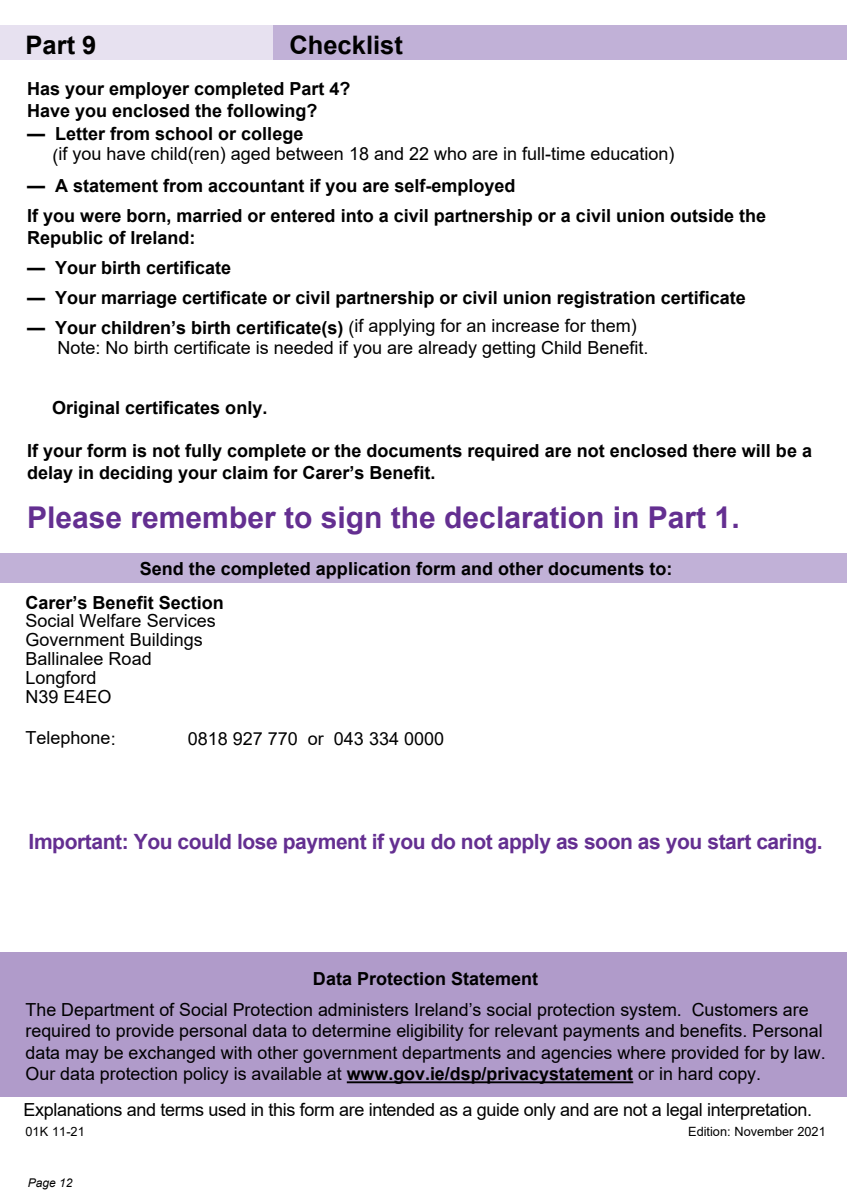
<style>
.page{position:relative;width:847px;height:1195px;background:#fff}
.page>*{position:absolute;margin:0;border:0;box-sizing:border-box;transform-origin:0 0}
.t1{font:700 30px "Arial";color:#642f91}
.t2{font:700 25.5px "Arial";color:#000}
.t3{font:700 21px "Arial";letter-spacing:-.02em;color:#642f91}
.t4{font:18px/19px "Arial";color:#000}
.t5{font:700 18px/21.6px "Arial";color:#000}
.t6{font:18px "Arial";letter-spacing:-.02em;color:#000}
.t7{font:12.75px "Arial";color:#000}
.t8{font:italic 12px "Arial";color:#000}
.s1{font-weight:700}
</style>
<div class="page">
<div style="left:272px;top:26px;width:574px;height:34px;background:#c1b1d7"></div>
<div style="left:0;top:26px;width:272px;height:34px;background:#e7e1f0"></div>
<div style="left:0;top:553px;width:846px;height:30px;background:#c1b1d7"></div>
<div style="left:0;top:952px;width:846px;height:145px;background:#b09bca"></div>
<hr style="left:346px;top:1081px;width:287px;height:2px;background:#000">
<h2 class="t2" style="left:26px;top:36px;width:72px">Part 9</h2>
<h2 class="t2" style="left:289px;top:36px;width:115px">Checklist</h2>
<p class="t5" style="left:27px;top:80px;width:325px">Has your employer completed Part 4?<br>Have you enclosed the following?</p>
<p class="t5" style="left:27px;top:125px;width:278px">— Letter from school or college</p>
<p class="t4" style="left:53px;top:146px;width:623px">(if you have child(ren) aged between 18 and 22 who are in full-time education)</p>
<p class="t5" style="left:27px;top:172px;width:740px;line-height:30px">— A statement from accountant if you are self-employed<br>If you were born, married or entered into a civil partnership or a civil union outside the</p>
<p class="t5" style="left:27px;top:228px;width:170px">Republic of Ireland:</p>
<p class="t5" style="left:27px;top:258px;width:206px">— Your birth certificate</p>
<p class="t5" style="left:27px;top:288px;width:720px">— Your marriage certificate or civil partnership or civil union registration certificate</p>
<p class="t4" style="left:58px;top:319px;width:592px;line-height:20px;text-indent:-31px"><span class="s1">— Your children’s birth certificate(s)</span> (if applying for an increase for them)<br>Note: No birth certificate is needed if you are already getting Child Benefit.</p>
<p class="t5" style="left:52px;top:399px;width:217px">Original certificates only.</p>
<p class="t5" style="left:27px;top:442px;width:786px">If your form is not fully complete or the documents required are not enclosed there will be a delay in deciding your claim for Carer’s Benefit.</p>
<h1 class="t1" style="left:27px;top:506px;width:713px">Please remember to sign the declaration in Part 1.</h1>
<p class="t5" style="left:140px;top:559px;width:534px">Send the completed application form and other documents to:</p>
<p class="t5" style="left:26px;top:593px;width:200px">Carer’s Benefit Section</p>
<p class="t4" style="left:26px;top:613px;width:192px">Social Welfare Services<br>Government Buildings<br>Ballinalee Road<br>Longford<br>N39 E4EO</p>
<p class="t4" style="left:26px;top:729px;width:92px">Telephone:</p>
<p class="t4" style="left:188px;top:731px;width:258px">0818 927 770 or 043 334 0000</p>
<p class="t3" style="left:29px;top:833px;width:795px">Important: You could lose payment if you do not apply as soon as you start caring.</p>
<p class="t5" style="left:313px;top:970px;width:227px">Data Protection Statement</p>
<p class="t4" style="left:26px;top:1000px;width:801px;line-height:21.6px">The Department of Social Protection administers Ireland’s social protection system. Customers are required to provide personal data to determine eligibility for relevant payments and benefits. Personal data may be exchanged with other government departments and agencies where provided for by law.<br>Our data protection policy is available at <span class="s1">www.gov.ie/dsp/privacystatement</span> or in hard copy.</p>
<p class="t6" style="left:23px;top:1103px;width:789px">Explanations and terms used in this form are intended as a guide only and are not a legal interpretation.</p>
<p class="t7" style="left:26px;top:1127px;width:61px">01K 11-21</p>
<p class="t7" style="left:687px;top:1127px;width:139px">Edition: November 2021</p>
<p class="t8" style="left:28px;top:1178px;width:46px">Page 12</p>
</div>
